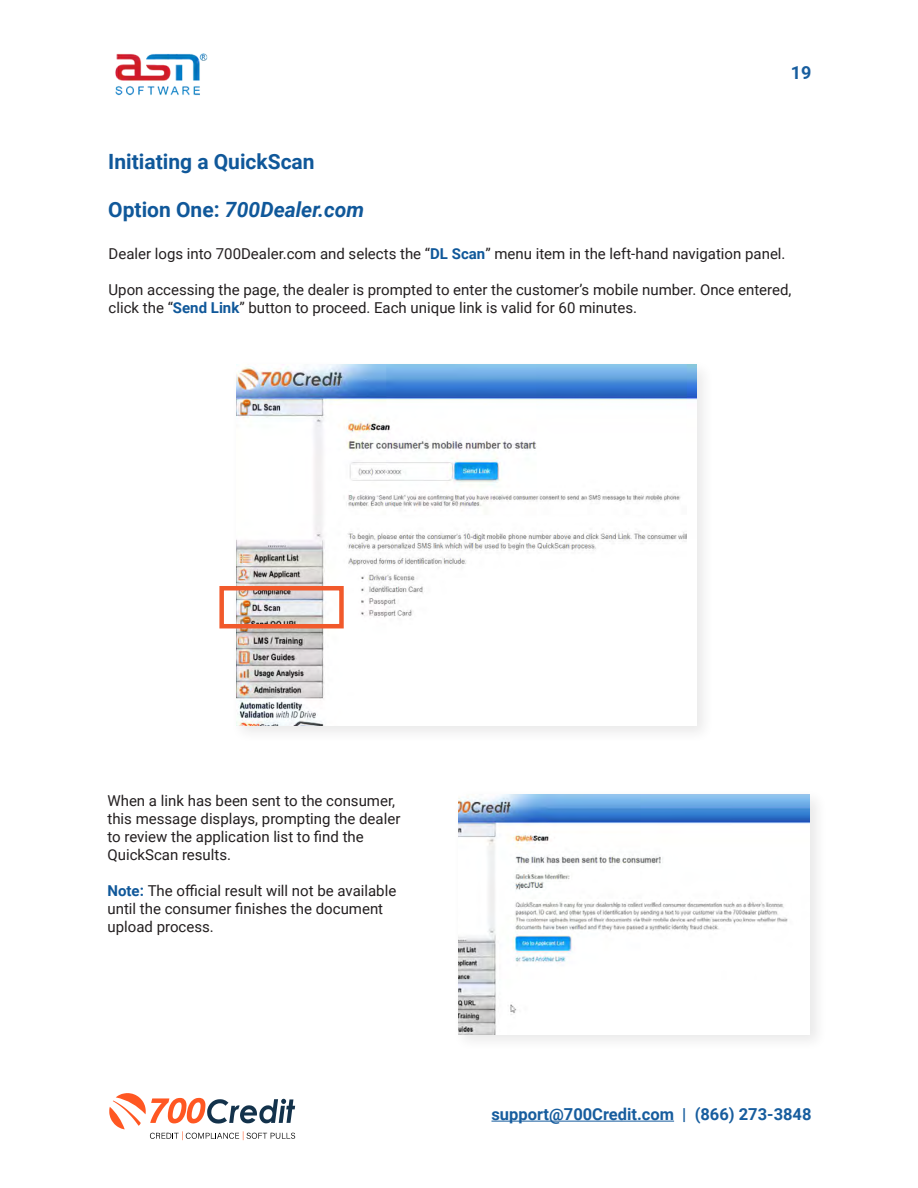
<style>
.page{position:relative;width:918px;height:1188px;background:#fff}
.page>*{position:absolute;margin:0;border:0;box-sizing:border-box;transform-origin:0 0}
.t1{font:italic 700 21px "Roboto";color:#10589a}
.t2{font:700 21px "Roboto";color:#10589a}
.t3{font:700 18px "Roboto";color:#175d9e}
.t4{font:700 16.5px "Roboto";color:#175d9e}
.t5{font:15px/18px "Roboto";color:#231f20}
.s1{font-style:normal}
.s2{font-weight:700;color:#10589a}
</style>
<div class="page">
<img style="left:115px;top:53px;width:92px;height:43px">
<hr style="left:491px;top:1121px;width:183px;height:1px;background:#175d9e">
<svg style="left:109px;top:1093px;width:186px;height:47px"></svg>
<div style="left:231px;top:359px;width:484px;height:385px;background:#231f20;opacity:.1"></div>
<img style="left:236px;top:365px;width:460px;height:361px">
<div style="left:453px;top:789px;width:374px;height:263px;background:#231f20;opacity:.1"></div>
<img style="left:458px;top:795px;width:352px;height:239px">
<div style="left:219px;top:586px;width:125px;height:42px;border:4px solid #f1592b"></div>
<p class="t3" style="left:791px;top:60px;width:22px">19</p>
<p class="t2" style="left:108px;top:147px;width:208px">Initiating a QuickScan</p>
<p class="t1" style="left:108px;top:195px;width:257px"><span class="s1">Option One:</span> 700Dealer.com</p>
<p class="t5" style="left:109px;top:245px;width:679px">Dealer logs into 700Dealer.com and selects the “<span class="s2">DL Scan</span>” menu item in the left-hand navigation panel.</p>
<p class="t5" style="left:109px;top:281px;width:684px">Upon accessing the page, the dealer is prompted to enter the customer’s mobile number. Once entered, click the “<span class="s2">Send Link</span>” button to proceed. Each unique link is valid for 60 minutes.</p>
<p class="t5" style="left:107px;top:791px;width:294px">When a link has been sent to the consumer, this message displays, prompting the dealer to review the application list to find the QuickScan results.</p>
<p class="t5" style="left:107px;top:881px;width:290px"><span class="s2">Note:</span> The official result will not be available until the consumer finishes the document upload process.</p>
<p class="t4" style="left:491px;top:1102px;width:322px">support@700Credit.com | (866) 273-3848</p>
</div>
